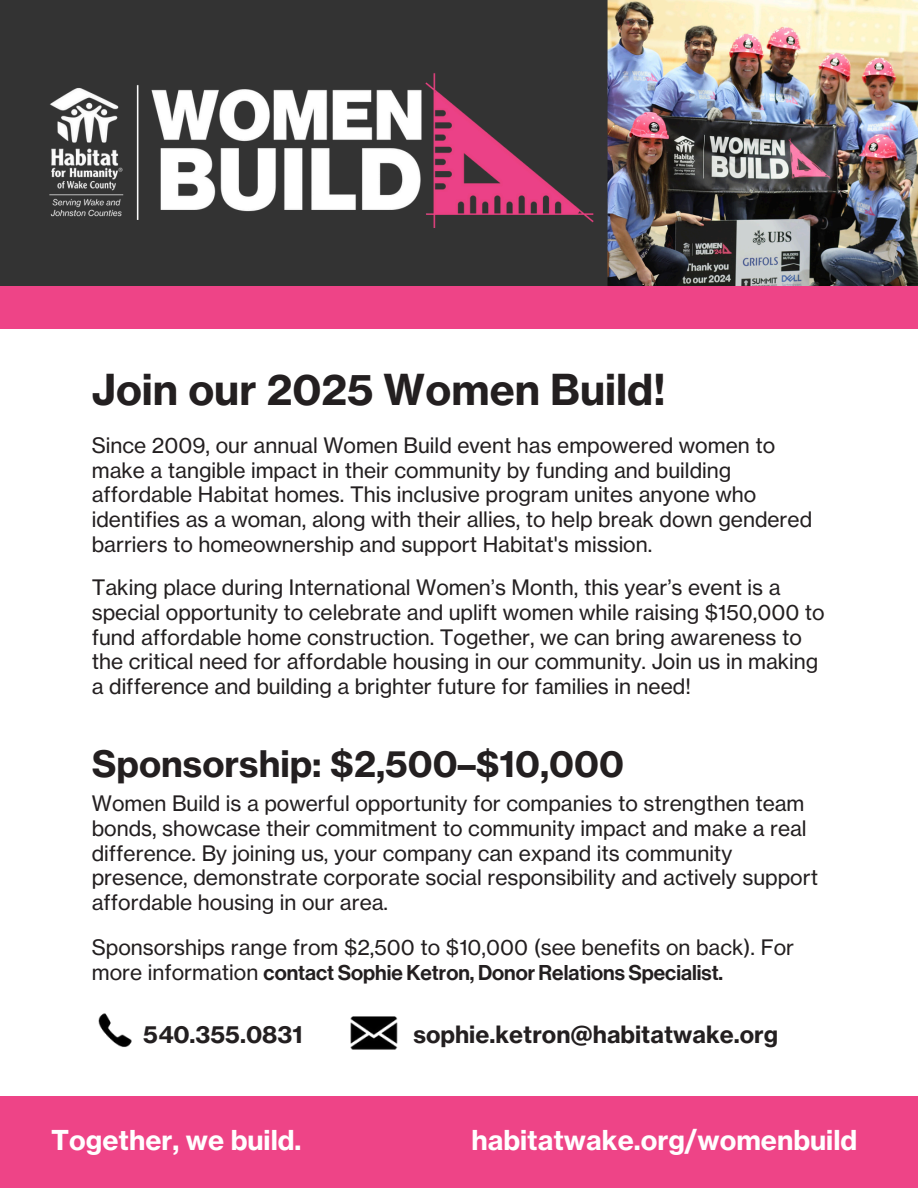
<style>
.page{position:relative;width:918px;height:1188px;background:#fff}
.page>*{position:absolute;margin:0;border:0;box-sizing:border-box;transform-origin:0 0}
.t1{font:42px "N Haas Grotesk TX Pro 75 Bd";color:#231f20}
.t2{font:36px "N Haas Grotesk TX Pro 75 Bd";color:#231f20}
.t3{font:27px "N Haas Grotesk TX Pro 75 Bd";color:#fff}
.t4{font:23.4px "N Haas Grotesk TX Pro 75 Bd";color:#231f20}
.t5{font:21px/24.8px "N Haas Grotesk TX Pro 55 Rg";color:#231f20}
.s1{font-family:"N Haas Grotesk DS Pro 65 Md"}
</style>
<div class="page">
<img style="left:607px;top:0;width:311px;height:286px">
<img style="left:350px;top:1016px;width:48px;height:34px">
<img style="left:98px;top:1014px;width:34px;height:33px">
<div style="left:0;top:0;width:607px;height:286px;background:#333"></div>
<div style="left:0;top:286px;width:918px;height:43px;background:#ee4487"></div>
<img style="left:42px;top:68px;width:551px;height:160px">
<div style="left:0;top:1096px;width:918px;height:92px;background:#ee4487"></div>
<p class="t1" style="left:92px;top:363px;width:575px">Join our 2025 Women Build!</p>
<p class="t5" style="left:92px;top:433px;width:722px">Since 2009, our annual Women Build event has empowered women to make a tangible impact in their community by funding and building affordable Habitat homes. This inclusive program unites anyone who identifies as a woman, along with their allies, to help break down gendered barriers to homeownership and support Habitat's mission.</p>
<p class="t5" style="left:92px;top:575px;width:734px">Taking place during International Women’s Month, this year’s event is a special opportunity to celebrate and uplift women while raising $150,000 to fund affordable home construction. Together, we can bring awareness to the critical need for affordable housing in our community. Join us in making a difference and building a brighter future for families in need!</p>
<h4 class="t2" style="left:92px;top:741px;width:534px">Sponsorship: $2,500–$10,000</h4>
<h5 class="t5" style="left:92px;top:791px;width:728px">Women Build is a powerful opportunity for companies to strengthen team bonds, showcase their commitment to community impact and make a real difference. By joining us, your company can expand its community presence, demonstrate corporate social responsibility and actively support affordable housing in our area.</h5>
<h3 class="t5" style="left:92px;top:935px;width:704px">Sponsorships range from $2,500 to $10,000 (see benefits on back). For more information <span class="s1">contact Sophie Ketron, Donor Relations Specialist.</span></h3>
<p class="t4" style="left:143px;top:1020px;width:161px">540.355.0831</p>
<h1 class="t4" style="left:413px;top:1020px;width:366px">sophie.ketron@habitatwake.org</h1>
<h5 class="t3" style="left:51px;top:1123px;width:252px">Together, we build.</h5>
<p class="t3" style="left:472px;top:1123px;width:387px">habitatwake.org/womenbuild</p>
</div>
